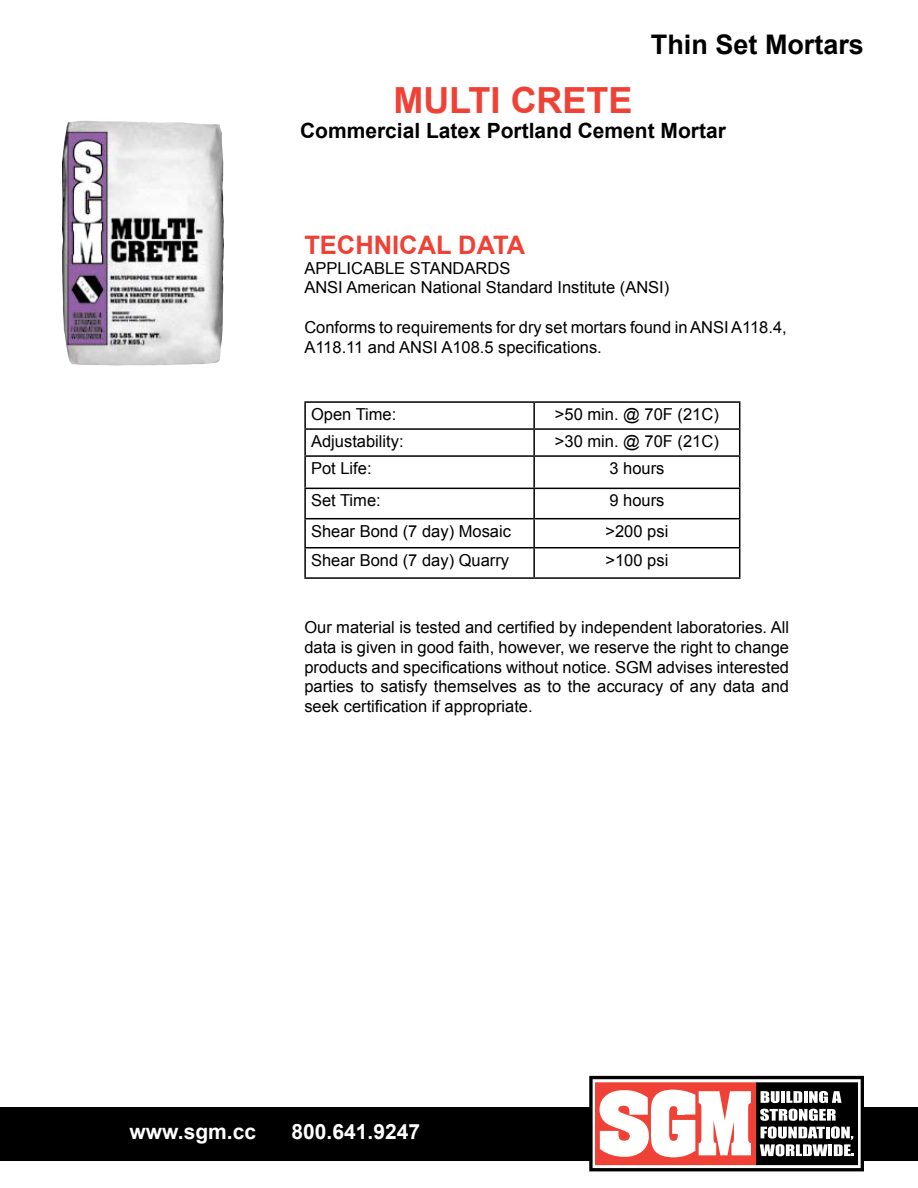
<style>
.page{position:relative;width:918px;height:1188px;background:#fff}
.page>*{position:absolute;margin:0;border:0;box-sizing:border-box;transform-origin:0 0}
.t1{font:700 36px "Arial";color:#ef4135}
.t2{font:700 27px "Arial";color:#000}
.t3{font:700 25.5px "Arial";color:#ef4135}
.t4{font:700 21px "Arial";color:#000}
.t5{font:700 21px "Arial";color:#fff}
.t6{font:16.5px/19.8px "Arial";color:#000}
</style>
<div class="page">
<div style="left:0;top:1107px;width:918px;height:54px;background:#000"></div>
<svg style="left:589px;top:1076px;width:275px;height:95px"></svg>
<hr style="left:304px;top:401px;width:230px;height:2px;background:#000">
<hr style="left:304px;top:403px;width:2px;height:25px;background:#000">
<hr style="left:534px;top:401px;width:206px;height:2px;background:#000">
<hr style="left:533px;top:403px;width:2px;height:25px;background:#000">
<hr style="left:304px;top:428px;width:230px;height:2px;background:#000">
<hr style="left:304px;top:430px;width:2px;height:25px;background:#000">
<hr style="left:534px;top:428px;width:206px;height:2px;background:#000">
<hr style="left:533px;top:430px;width:2px;height:25px;background:#000">
<svg style="left:739px;top:403px;width:1px;height:52px"></svg>
<hr style="left:304px;top:455px;width:230px;height:2px;background:#000">
<hr style="left:304px;top:457px;width:2px;height:31px;background:#000">
<hr style="left:534px;top:455px;width:206px;height:2px;background:#000">
<hr style="left:533px;top:457px;width:2px;height:31px;background:#000">
<hr style="left:739px;top:457px;width:1px;height:31px;background:#000">
<hr style="left:304px;top:488px;width:230px;height:1px;background:#000">
<hr style="left:304px;top:489px;width:2px;height:29px;background:#000">
<hr style="left:534px;top:488px;width:206px;height:1px;background:#000">
<hr style="left:533px;top:489px;width:2px;height:29px;background:#000">
<hr style="left:304px;top:518px;width:230px;height:1px;background:#000">
<hr style="left:304px;top:519px;width:2px;height:28px;background:#000">
<hr style="left:534px;top:518px;width:206px;height:1px;background:#000">
<hr style="left:533px;top:519px;width:2px;height:28px;background:#000">
<hr style="left:304px;top:547px;width:230px;height:1px;background:#000">
<hr style="left:304px;top:548px;width:2px;height:29px;background:#000">
<hr style="left:534px;top:547px;width:206px;height:1px;background:#000">
<hr style="left:533px;top:548px;width:2px;height:29px;background:#000">
<svg style="left:739px;top:489px;width:1px;height:88px"></svg>
<hr style="left:304px;top:577px;width:230px;height:2px;background:#000">
<hr style="left:534px;top:577px;width:206px;height:2px;background:#000">
<img style="left:62px;top:121px;width:162px;height:245px">
<h2 class="t2" style="left:651px;top:26px;width:215px">Thin Set Mortars</h2>
<h1 class="t1" style="left:393px;top:76px;width:241px">MULTI CRETE</h1>
<p class="t4" style="left:300px;top:117px;width:427px">Commercial Latex Portland Cement Mortar</p>
<h3 class="t3" style="left:304px;top:228px;width:222px">TECHNICAL DATA</h3>
<p class="t6" style="left:304px;top:258px;width:366px">APPLICABLE STANDARDS<br>ANSI American National Standard Institute (ANSI)</p>
<p class="t6" style="left:304px;top:318px;width:484px">Conforms to requirements for dry set mortars found in ANSI A118.4,<br>A118.11 and ANSI A108.5 specifications.</p>
<p class="t6" style="left:311px;top:405px;width:87px">Open Time:</p>
<p class="t6" style="left:555px;top:405px;width:165px">&gt;50 min. @ 70F (21C)</p>
<p class="t6" style="left:311px;top:432px;width:94px">Adjustability:</p>
<p class="t6" style="left:555px;top:432px;width:165px">&gt;30 min. @ 70F (21C)</p>
<p class="t6" style="left:311px;top:459px;width:62px">Pot Life:</p>
<p class="t6" style="left:609px;top:459px;width:57px">3 hours</p>
<p class="t6" style="left:311px;top:491px;width:71px">Set Time:</p>
<p class="t6" style="left:609px;top:491px;width:57px">9 hours</p>
<p class="t6" style="left:311px;top:521px;width:201px">Shear Bond (7 day) Mosaic</p>
<p class="t6" style="left:606px;top:521px;width:64px">&gt;200 psi</p>
<p class="t6" style="left:311px;top:550px;width:200px">Shear Bond (7 day) Quarry</p>
<p class="t6" style="left:606px;top:550px;width:64px">&gt;100 psi</p>
<p class="t6" style="left:304px;top:617px;width:486px;text-align:justify">Our material is tested and certified by independent laboratories. All data is given in good faith, however, we reserve the right to change products and specifications without notice. SGM advises interested parties to satisfy themselves as to the accuracy of any data and seek certification if appropriate.</p>
<p class="t5" style="left:130px;top:1118px;width:128px">www.sgm.cc</p>
<p class="t5" style="left:292px;top:1118px;width:130px">800.641.9247</p>
</div>
